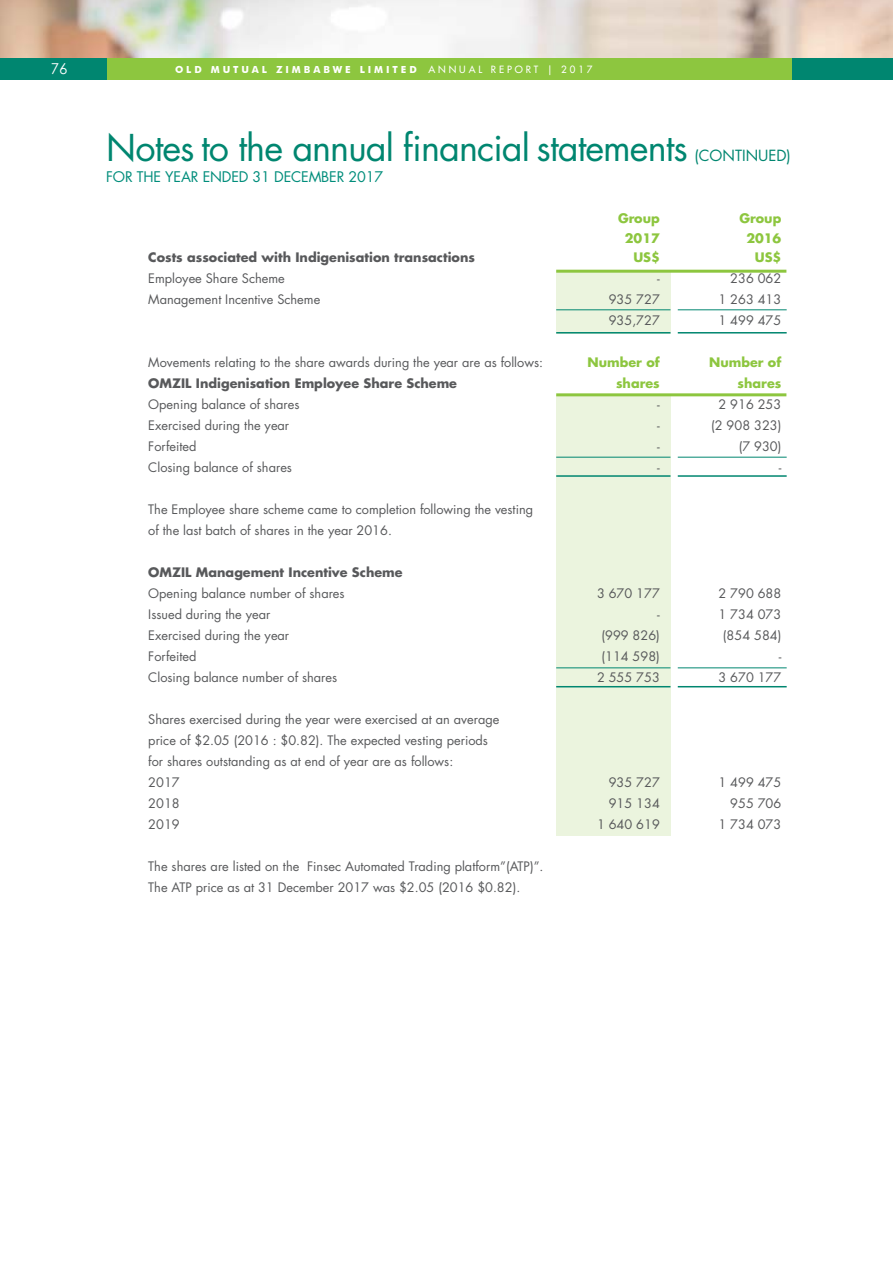
<style>
.page{position:relative;width:893px;height:1263px;background:#fff}
.page>*{position:absolute;margin:0;border:0;box-sizing:border-box;transform-origin:0 0}
.t1{font:36px "Futura Std";letter-spacing:-.025em;color:#008670}
.t2{font:15px "Futura Std";color:#008670}
.t3{font:15px "Century Gothic";color:#fff}
.t4{font:14.25px "Futura Std";letter-spacing:-.01em;color:#008d7b}
.t5{font:12.75px/21px "Futura Std";color:#58595b}
.t6{font:700 12.75px "Futura Std";color:#58595b}
.t7{font:700 12.75px "Futura Std";color:#8dc63f}
.t8{font:700 9.75px "Futura BT";letter-spacing:.3em;color:#fff}
.s1{font-family:"Futura Std";font-weight:500}
</style>
<div class="page">
<img style="left:0;top:0;width:893px;height:58px">
<div style="left:106px;top:58px;width:686px;height:22px;background:#8dc63f"></div>
<div style="left:0;top:58px;width:106px;height:22px;background:#008670"></div>
<div style="left:792px;top:58px;width:101px;height:22px;background:#008670"></div>
<div style="left:556px;top:273px;width:114px;height:59px;background:#ebf4de"></div>
<div style="left:556px;top:396px;width:114px;height:439px;background:#ebf4de"></div>
<hr style="left:556px;top:270px;width:230px;height:3px;background:#8dc63f">
<hr style="left:556px;top:393px;width:230px;height:3px;background:#8dc63f">
<hr style="left:556px;top:309px;width:114px;height:1px;background:#008670">
<hr style="left:678px;top:309px;width:109px;height:1px;background:#008670">
<hr style="left:556px;top:457px;width:114px;height:1px;background:#008670">
<hr style="left:678px;top:457px;width:109px;height:1px;background:#008670">
<hr style="left:556px;top:667px;width:114px;height:1px;background:#008670">
<hr style="left:678px;top:667px;width:109px;height:1px;background:#008670">
<hr style="left:556px;top:475px;width:114px;height:2px;background:#008670">
<hr style="left:678px;top:475px;width:109px;height:2px;background:#008670">
<hr style="left:556px;top:686px;width:114px;height:1px;background:#008670">
<hr style="left:678px;top:686px;width:109px;height:1px;background:#008670">
<hr style="left:556px;top:332px;width:114px;height:1px;background:#008670">
<hr style="left:678px;top:332px;width:109px;height:1px;background:#008670">
<p class="t3" style="left:51px;top:59px;width:18px">76</p>
<p class="t8" style="left:175px;top:63px;width:419px">OLD MUTUAL ZIMBABWE LIMITED <span class="s1">ANNUAL REPORT | 2017</span></p>
<h1 class="t1" style="left:106px;top:125px;width:583px">Notes to the annual financial statements</h1>
<p class="t4" style="left:106px;top:168px;width:16px">Fortheyearended</p>
<p class="t4" style="left:253px;top:168px;width:40px">31 December</p>
<p class="t4" style="left:349px;top:168px;width:36px">2017</p>
<p class="t2" style="left:694px;top:146px;width:15px">(continued</p>
<p class="t2" style="left:787px;top:146px;width:6px">)</p>
<p class="t7" style="left:618px;top:210px;width:43px">Group</p>
<p class="t7" style="left:739px;top:210px;width:43px">Group</p>
<p class="t7" style="left:625px;top:229px;width:36px">2017</p>
<p class="t7" style="left:746px;top:229px;width:36px">2016</p>
<p class="t6" style="left:148px;top:249px;width:328px">Costs associated with Indigenisation transactions</p>
<p class="t7" style="left:633px;top:249px;width:28px">US$</p>
<p class="t7" style="left:755px;top:249px;width:28px">US$</p>
<p class="t5" style="left:148px;top:268px;width:138px">Employee Share Scheme</p>
<p class="t5" style="left:657px;top:268px;width:4px">-</p>
<p class="t5" style="left:730px;top:268px;width:53px">236 062</p>
<p class="t5" style="left:148px;top:289px;width:174px">Management Incentive Scheme</p>
<p class="t5" style="left:609px;top:289px;width:53px">935 727</p>
<p class="t5" style="left:718px;top:289px;width:64px">1 263 413</p>
<p class="t5" style="left:609px;top:310px;width:53px">935,727</p>
<p class="t5" style="left:718px;top:310px;width:64px">1 499 475</p>
<p class="t5" style="left:148px;top:352px;width:396px">Movements relating to the share awards during the year are as follows:</p>
<p class="t7" style="left:588px;top:354px;width:74px">Number of</p>
<p class="t7" style="left:709px;top:354px;width:74px">Number of</p>
<p class="t6" style="left:148px;top:375px;width:310px">OMZIL Indigenisation Employee Share Scheme</p>
<p class="t7" style="left:616px;top:375px;width:45px">shares</p>
<p class="t7" style="left:738px;top:375px;width:45px">shares</p>
<p class="t5" style="left:148px;top:394px;width:153px">Opening balance of shares</p>
<p class="t5" style="left:657px;top:394px;width:4px">-</p>
<p class="t5" style="left:718px;top:394px;width:64px">2 916 253</p>
<p class="t5" style="left:148px;top:415px;width:142px">Exercised during the year</p>
<p class="t5" style="left:657px;top:415px;width:4px">-</p>
<p class="t5" style="left:711px;top:415px;width:72px">(2 908 323)</p>
<p class="t5" style="left:148px;top:436px;width:50px">Forfeited</p>
<p class="t5" style="left:657px;top:436px;width:4px">-</p>
<p class="t5" style="left:739px;top:436px;width:44px">(7 930)</p>
<p class="t5" style="left:148px;top:457px;width:145px">Closing balance of shares</p>
<p class="t5" style="left:657px;top:457px;width:4px">-</p>
<p class="t5" style="left:779px;top:457px;width:4px">-</p>
<p class="t5" style="left:148px;top:499px;width:386px">The Employee share scheme came to completion following the vesting of the last batch of shares in the year 2016.</p>
<p class="t6" style="left:148px;top:564px;width:256px">OMZIL Management Incentive Scheme</p>
<p class="t5" style="left:148px;top:583px;width:198px">Opening balance number of shares</p>
<p class="t5" style="left:597px;top:583px;width:64px">3 670 177</p>
<p class="t5" style="left:718px;top:583px;width:64px">2 790 688</p>
<p class="t5" style="left:148px;top:604px;width:124px">Issued during the year</p>
<p class="t5" style="left:657px;top:604px;width:4px">-</p>
<p class="t5" style="left:718px;top:604px;width:64px">1 734 073</p>
<p class="t5" style="left:148px;top:625px;width:142px">Exercised during the year</p>
<p class="t5" style="left:601px;top:625px;width:60px">(999 826)</p>
<p class="t5" style="left:723px;top:625px;width:60px">(854 584)</p>
<p class="t5" style="left:148px;top:646px;width:50px">Forfeited</p>
<p class="t5" style="left:601px;top:646px;width:60px">(114 598)</p>
<p class="t5" style="left:779px;top:646px;width:4px">-</p>
<p class="t5" style="left:148px;top:667px;width:190px">Closing balance number of shares</p>
<p class="t5" style="left:597px;top:667px;width:64px">2 555 753</p>
<p class="t5" style="left:718px;top:667px;width:64px">3 670 177</p>
<p class="t5" style="left:148px;top:709px;width:353px">Shares exercised during the year were exercised at an average price of $2.05 (2016 : $0.82). The expected vesting periods for shares outstanding as at end of year are as follows:<br>2017</p>
<p class="t5" style="left:609px;top:772px;width:53px">935 727</p>
<p class="t5" style="left:718px;top:772px;width:64px">1 499 475</p>
<p class="t5" style="left:148px;top:793px;width:33px">2018</p>
<p class="t5" style="left:609px;top:793px;width:53px">915 134</p>
<p class="t5" style="left:730px;top:793px;width:53px">955 706</p>
<p class="t5" style="left:148px;top:814px;width:33px">2019</p>
<p class="t5" style="left:597px;top:814px;width:64px">1 640 619</p>
<p class="t5" style="left:718px;top:814px;width:64px">1 734 073</p>
<p class="t5" style="left:148px;top:856px;width:397px">The shares are listed on the Finsec Automated Trading platform”(ATP)”.<br>The ATP price as at 31 December 2017 was $2.05 (2016 $0.82).</p>
</div>
